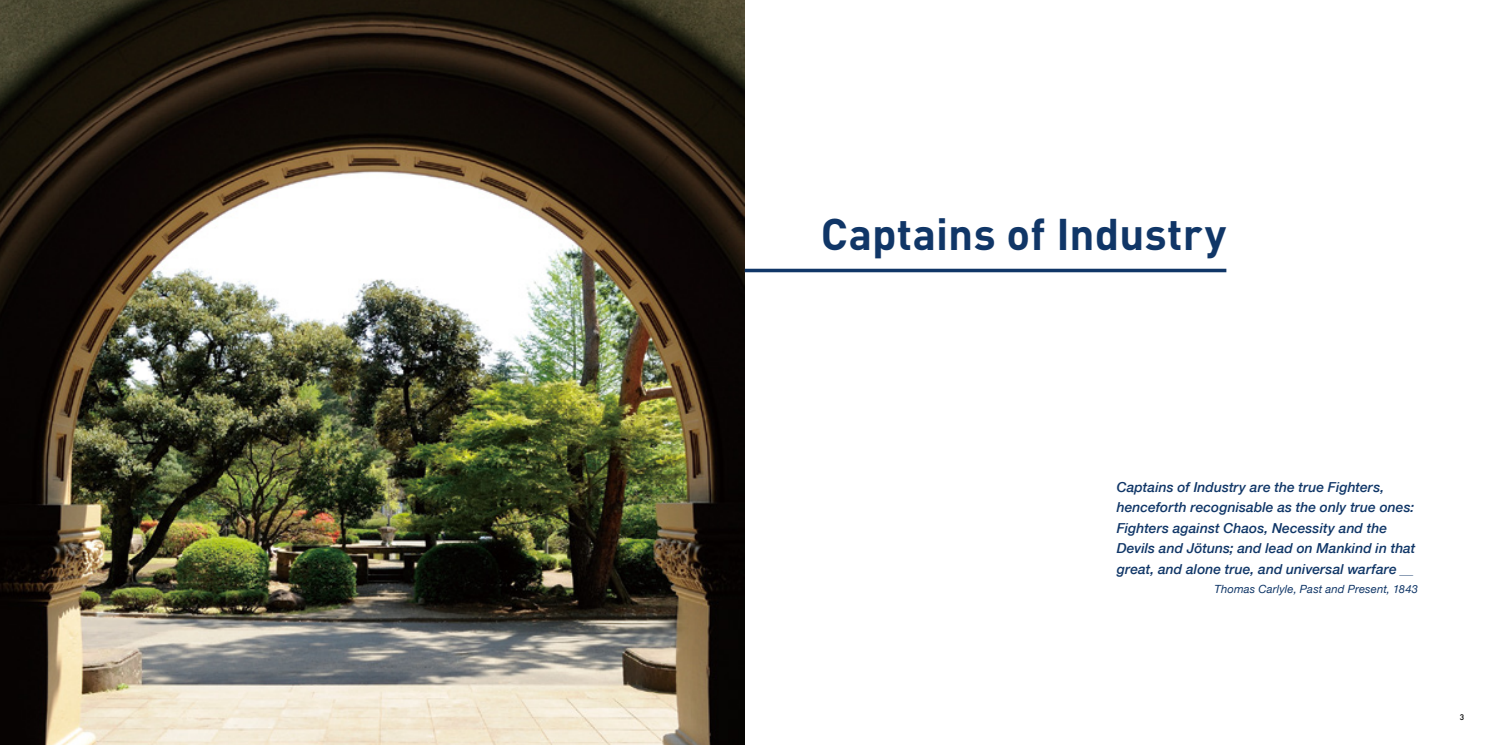
<style>
.page{position:relative;width:1489px;height:745px;background:#fff}
.page>*{position:absolute;margin:0;border:0;box-sizing:border-box;transform-origin:0 0}
.t1{font:43.75px "DINT Bold";letter-spacing:.005em;color:#103667}
.t2{font:italic 500 13.75px/20.4px "Helvetica Neue";letter-spacing:.005em;color:#103667}
.t3{font:italic 11.25px "Helvetica Neue";letter-spacing:.015em;color:#103667}
.t4{font:500 7.5px "Futura";color:#000}
.s1{font-family:"Koz Min Pr 6 N";font-weight:400;font-style:normal}
</style>
<div class="page">
<img style="left:0;top:0;width:744px;height:744px">
<svg style="left:744px;top:268px;width:482px;height:4px;background:#3b5a82"></svg>
<h1 class="t1" style="left:820px;top:206px;width:407px">Captains of Industry</h1>
<p class="t2" style="left:1116px;top:475px;width:300px">Captains of Industry are the true Fighters, henceforth recognisable as the only true ones:<br>Fighters against Chaos, Necessity and the Devils and Jӧtuns; and lead on Mankind in that great, and alone true, and universal warfare <span class="s1">＿</span></p>
<p class="t3" style="left:1214px;top:580px;width:205px">Thomas Carlyle, Past and Present, 1843</p>
<p class="t4" style="left:1459px;top:711px;width:6px">3</p>
</div>
